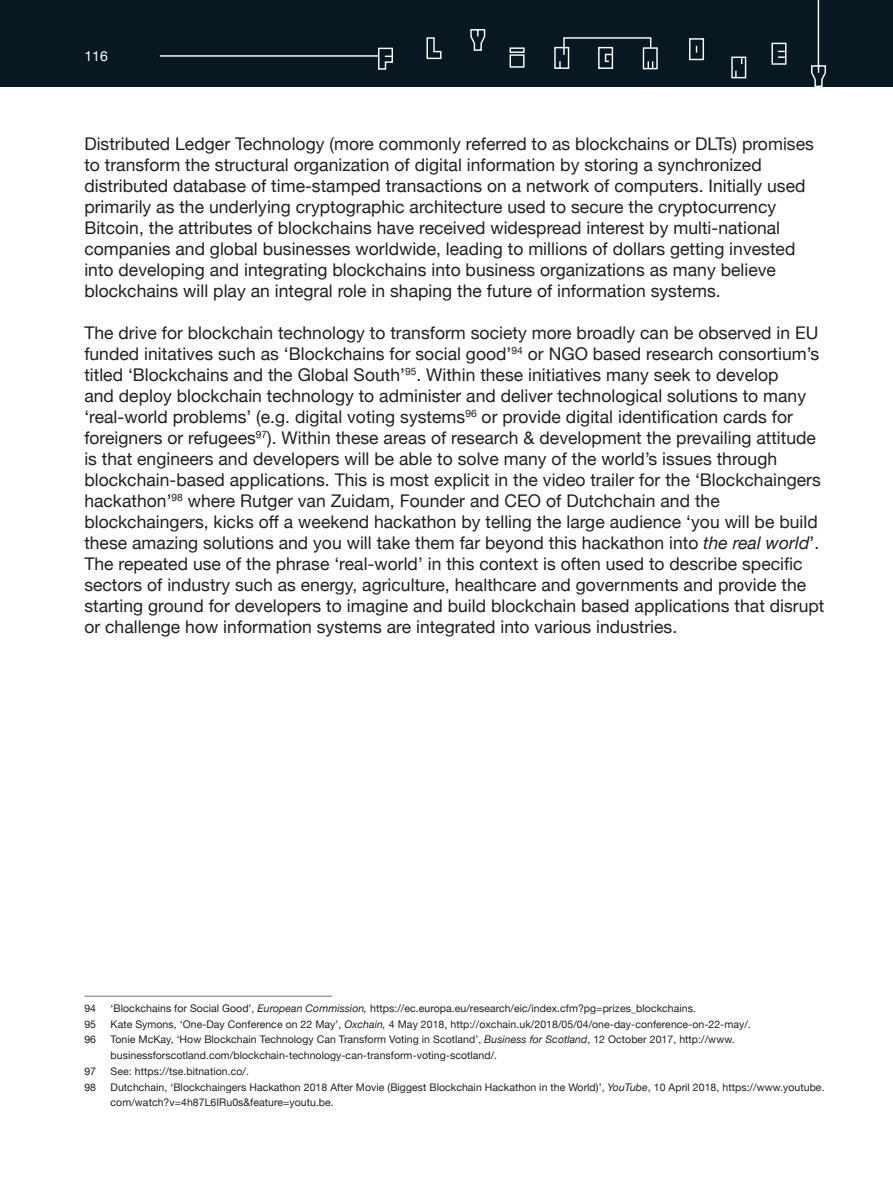
<style>
.page{position:relative;width:893px;height:1191px;background:#fff}
.page>*{position:absolute;margin:0;border:0;box-sizing:border-box;transform-origin:0 0}
.Bodytekst{font:17.5px/21px "Helvetica Neue";color:#231f20}
.t1{font:14px "Helvetica Neue";color:#fff}
.Voetnoot{font:10.5px/15.8px "Helvetica Neue";letter-spacing:.005em;color:#231f20}
.s1{font-style:italic}
</style>
<div class="page">
<hr style="left:84px;top:995px;width:248px;height:1px;background:#757679">
<div style="left:0;top:0;width:893px;height:87px;background:#071822"></div>
<svg style="left:159px;top:0;width:667px;height:87px"></svg>
<p class="t1" style="left:84px;top:46px;width:25px">116</p>
<p class="Bodytekst" style="left:84px;top:134px;width:731px">Distributed Ledger Technology (more commonly referred to as blockchains or DLTs) promises to transform the structural organization of digital information by storing a synchronized distributed database of time-stamped transactions on a network of computers. Initially used primarily as the underlying cryptographic architecture used to secure the cryptocurrency Bitcoin, the attributes of blockchains have received widespread interest by multi-national companies and global businesses worldwide, leading to millions of dollars getting invested into developing and integrating blockchains into business organizations as many believe blockchains will play an integral role in shaping the future of information systems.</p>
<p class="Bodytekst" style="left:84px;top:323px;width:742px">The drive for blockchain technology to transform society more broadly can be observed in EU funded initatives such as ‘Blockchains for social good’<sup>94</sup> or NGO based research consortium’s titled ‘Blockchains and the Global South’<sup>95</sup>. Within these initiatives many seek to develop<br>and deploy blockchain technology to administer and deliver technological solutions to many ‘real-world problems’ (e.g. digital voting systems<sup>96</sup> or provide digital identification cards for foreigners or refugees<sup>97</sup>). Within these areas of research &amp; development the prevailing attitude is that engineers and developers will be able to solve many of the world’s issues through blockchain-based applications. This is most explicit in the video trailer for the ‘Blockchaingers hackathon’<sup>98</sup> where Rutger van Zuidam, Founder and CEO of Dutchchain and the blockchaingers, kicks off a weekend hackathon by telling the large audience ‘you will be build these amazing solutions and you will take them far beyond this hackathon into <span class="s1">the real world</span>’.<br>The repeated use of the phrase ‘real-world’ in this context is often used to describe specific sectors of industry such as energy, agriculture, healthcare and governments and provide the starting ground for developers to imagine and build blockchain based applications that disrupt or challenge how information systems are integrated into various industries.</p>
<p class="Voetnoot" style="left:84px;top:1001px;width:13px">94</p>
<p class="Voetnoot" style="left:111px;top:1001px;width:587px">‘Blockchains for Social Good’, <span class="s1">European Commission,</span> https://ec.europa.eu/research/eic/index.cfm?pg=prizes_blockchains.</p>
<p class="Voetnoot" style="left:84px;top:1016px;width:13px">95</p>
<p class="Voetnoot" style="left:111px;top:1016px;width:642px">Kate Symons, ‘One-Day Conference on 22 May’, <span class="s1">Oxchain,</span> 4 May 2018, http://oxchain.uk/2018/05/04/one-day-conference-on-22-may/.</p>
<p class="Voetnoot" style="left:84px;top:1032px;width:13px">96</p>
<p class="Voetnoot" style="left:111px;top:1032px;width:626px">Tonie McKay, ‘How Blockchain Technology Can Transform Voting in Scotland’, <span class="s1">Business for Scotland</span>, 12 October 2017, http://www. businessforscotland.com/blockchain-technology-can-transform-voting-scotland/.</p>
<p class="Voetnoot" style="left:84px;top:1064px;width:13px">97</p>
<p class="Voetnoot" style="left:111px;top:1064px;width:140px">See: https://tse.bitnation.co/.</p>
<p class="Voetnoot" style="left:84px;top:1079px;width:13px">98</p>
<p class="Voetnoot" style="left:111px;top:1079px;width:715px">Dutchchain, ‘Blockchaingers Hackathon 2018 After Movie (Biggest Blockchain Hackathon in the World)’, <span class="s1">YouTube</span>, 10 April 2018, https://www.youtube. com/watch?v=4h87L6IRu0s&amp;feature=youtu.be.</p>
</div>
